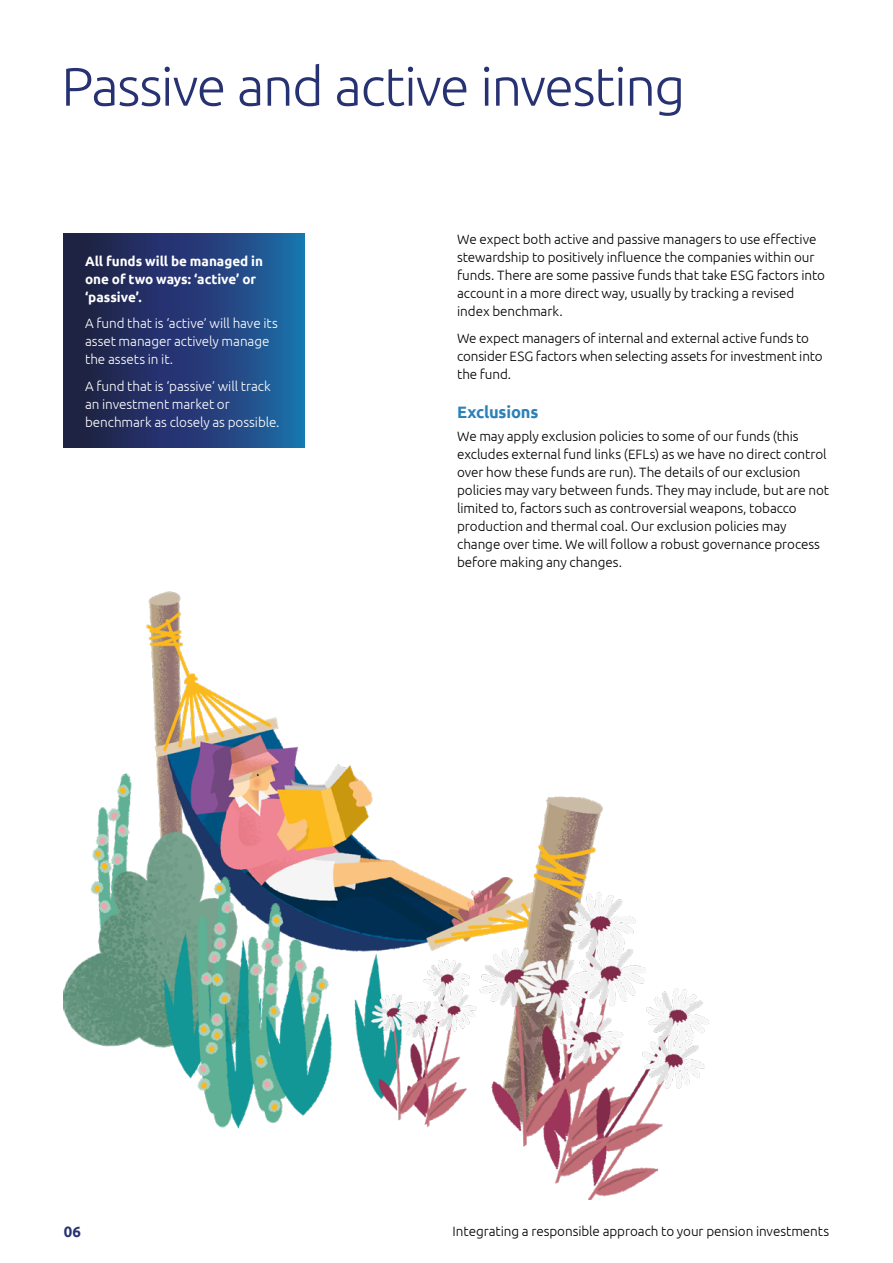
<style>
.page{position:relative;width:893px;height:1263px;background:#fff}
.page>*{position:absolute;margin:0;border:0;box-sizing:border-box;transform-origin:0 0}
.t1{font:300 54px "Ubuntu";letter-spacing:-.03em;color:#263272}
.t2{font:700 16.5px "Ubuntu";letter-spacing:-.01em;color:#2b81b8}
.t3{font:700 15px "Ubuntu";color:#263272}
.t4{font:300 13.5px/18px "Ubuntu";letter-spacing:-.005em;color:#000}
.t5{font:300 13.5px/18px "Ubuntu";letter-spacing:-.005em;color:#fff}
.t6{font:700 13.5px/18px "Ubuntu";color:#fff}
</style>
<div class="page">
<svg style="left:64px;top:234px;width:241px;height:214px;background:#213e73"></svg>
<img style="left:64px;top:591px;width:645px;height:608px">
<h1 class="t1" style="left:61px;top:54px;width:626px">Passive and active investing</h1>
<p class="t6" style="left:85px;top:252px;width:180px">All funds will be managed in one of two ways: ‘active’ or ‘passive’.</p>
<p class="t5" style="left:85px;top:314px;width:194px">A fund that is ‘active’ will have its asset manager actively manage the assets in it.</p>
<p class="t5" style="left:85px;top:376px;width:196px">A fund that is ‘passive’ will track an investment market or benchmark as closely as possible.</p>
<p class="t4" style="left:457px;top:230px;width:369px">We expect both active and passive managers to use effective stewardship to positively influence the companies within our funds. There are some passive funds that take ESG factors into account in a more direct way, usually by tracking a revised index benchmark.</p>
<p class="t4" style="left:457px;top:329px;width:367px">We expect managers of internal and external active funds to consider ESG factors when selecting assets for investment into the fund.</p>
<p class="t2" style="left:457px;top:402px;width:83px">Exclusions</p>
<p class="t4" style="left:457px;top:426px;width:373px">We may apply exclusion policies to some of our funds (this excludes external fund links (EFLs) as we have no direct control over how these funds are run). The details of our exclusion policies may vary between funds. They may include, but are not limited to, factors such as controversial weapons, tobacco production and thermal coal. Our exclusion policies may change over time. We will follow a robust governance process before making any changes.</p>
<p class="t3" style="left:64px;top:1222px;width:19px">06</p>
<p class="t4" style="left:453px;top:1222px;width:378px">Integrating a responsible approach to your pension investments</p>
</div>
